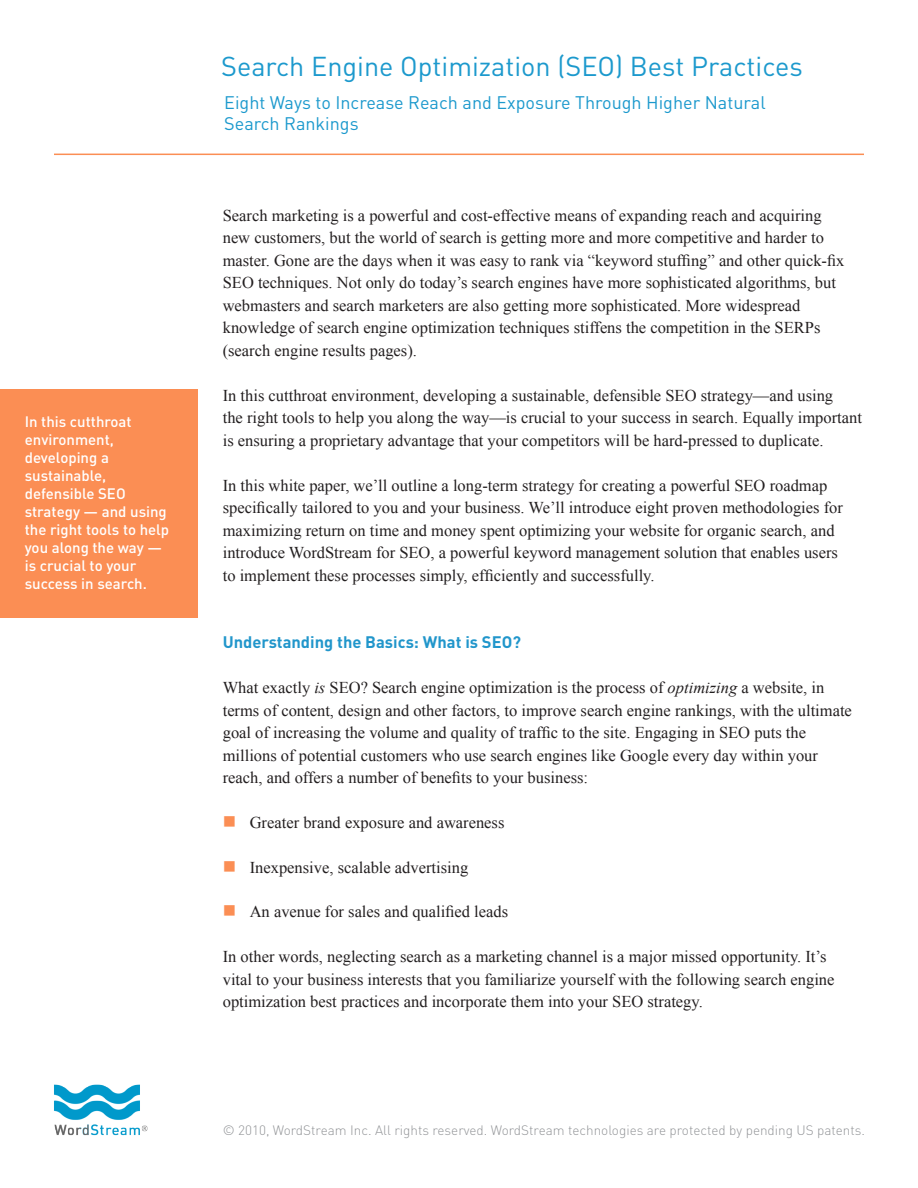
<style>
.page{position:relative;width:918px;height:1188px;background:#fff}
.page>*{position:absolute;margin:0;border:0;box-sizing:border-box;transform-origin:0 0}
.t1{font:27px "DIN";color:#1c99cd}
.t2{font:18px/21px "DIN";color:#1c99cd}
.t3{font:16.5px/22.5px "Times New Roman";color:#231f20}
.t4{font:700 16.5px "DIN";color:#2196cb}
.t5{font:500 15px/18px "DIN";color:#fff}
.t6{font:300 13.5px "DIN";color:#939598}
.s1{font-style:italic}
.s2{color:#fb8e54}
</style>
<div class="page">
<div style="left:0;top:389px;width:198px;height:229px;background:#fb8e54"></div>
<hr style="left:54px;top:154px;width:810px;height:1px;background:#fb8e54">
<img style="left:54px;top:1084px;width:94px;height:52px">
<p class="t5" style="left:25px;top:412px;width:146px">In this cutthroat environment, developing a sustainable, defensible SEO strategy — and using the right tools to help you along the way —</p>
<p class="t5" style="left:25px;top:556px;width:124px">is crucial to your success in search.</p>
<p class="t1" style="left:221px;top:49px;width:583px">Search Engine Optimization (SEO) Best Practices</p>
<p class="t2" style="left:224px;top:92px;width:543px">Eight Ways to Increase Reach and Exposure Through Higher Natural<br>Search Rankings</p>
<p class="t3" style="left:223px;top:203px;width:623px">Search marketing is a powerful and cost-effective means of expanding reach and acquiring new customers, but the world of search is getting more and more competitive and harder to master. Gone are the days when it was easy to rank via “keyword stuffing” and other quick-fix SEO techniques. Not only do today’s search engines have more sophisticated algorithms, but webmasters and search marketers are also getting more sophisticated. More widespread knowledge of search engine optimization techniques stiffens the competition in the SERPs (search engine results pages).</p>
<p class="t3" style="left:223px;top:383px;width:641px">In this cutthroat environment, developing a sustainable, defensible SEO strategy—and using<br>the right tools to help you along the way—is crucial to your success in search. Equally important is ensuring a proprietary advantage that your competitors will be hard-pressed to duplicate.</p>
<p class="t3" style="left:223px;top:473px;width:622px">In this white paper, we’ll outline a long-term strategy for creating a powerful SEO roadmap specifically tailored to you and your business. We’ll introduce eight proven methodologies for maximizing return on time and money spent optimizing your website for organic search, and introduce WordStream for SEO, a powerful keyword management solution that enables users to implement these processes simply, efficiently and successfully.</p>
<p class="t4" style="left:223px;top:631px;width:300px">Understanding the Basics: What is SEO?</p>
<p class="t3" style="left:223px;top:676px;width:631px">What exactly <span class="s1">is</span> SEO? Search engine optimization is the process of <span class="s1">optimizing</span> a website, in terms of content, design and other factors, to improve search engine rankings, with the ultimate goal of increasing the volume and quality of traffic to the site. Engaging in SEO puts the millions of potential customers who use search engines like Google every day within your reach, and offers a number of benefits to your business:</p>
<p class="t3" style="left:223px;top:811px;width:283px"><span class="s2">■</span> Greater brand exposure and awareness</p>
<p class="t3" style="left:223px;top:856px;width:247px"><span class="s2">■</span> Inexpensive, scalable advertising</p>
<p class="t3" style="left:223px;top:900px;width:287px"><span class="s2">■</span> An avenue for sales and qualified leads</p>
<p class="t3" style="left:223px;top:945px;width:613px">In other words, neglecting search as a marketing channel is a major missed opportunity. It’s vital to your business interests that you familiarize yourself with the following search engine optimization best practices and incorporate them into your SEO strategy.</p>
<p class="t6" style="left:223px;top:1121px;width:644px">© 2010, WordStream Inc. All rights reserved. WordStream technologies are protected by pending US patents.</p>
</div>
